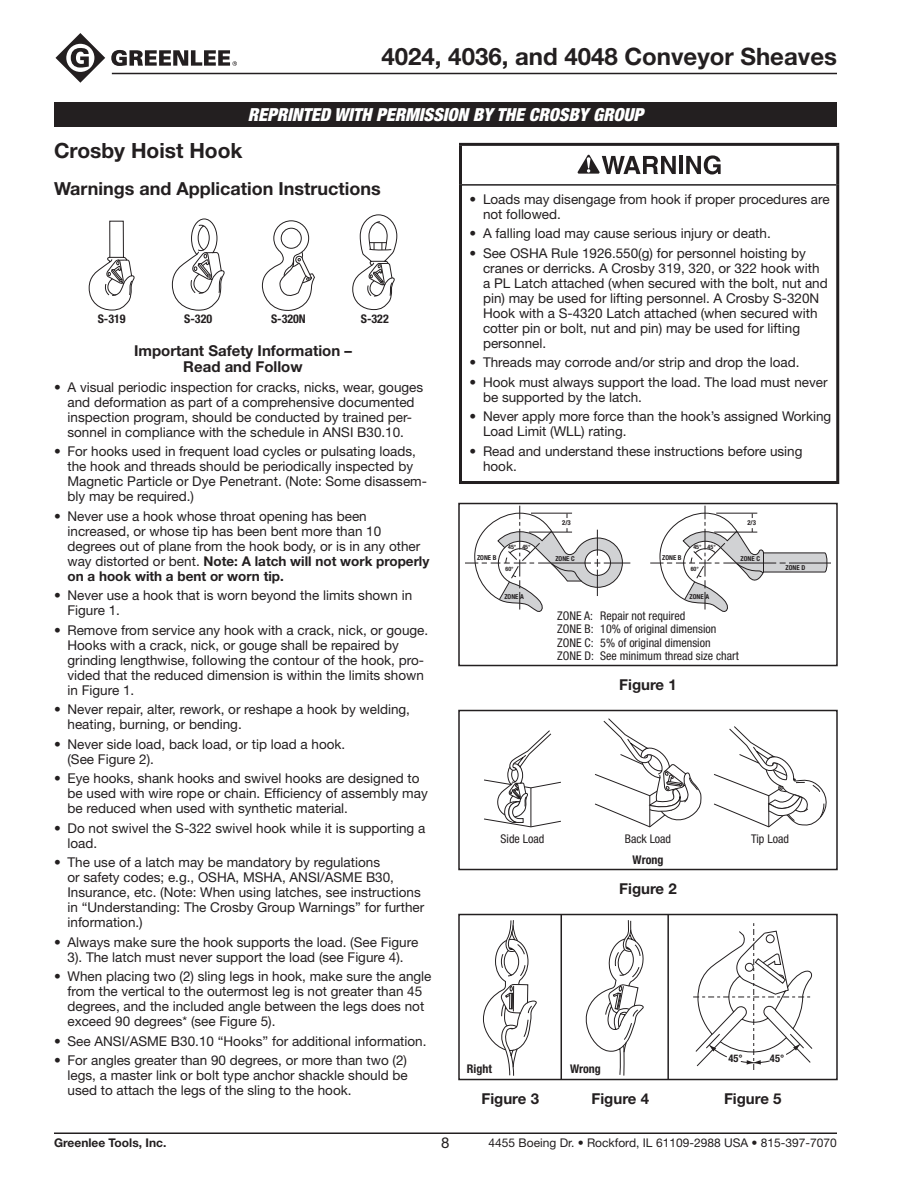
<style>
.page{position:relative;width:918px;height:1188px;background:#fff}
.page>*{position:absolute;margin:0;border:0;box-sizing:border-box;transform-origin:0 0}
.t1{font:700 24px "Helvetica Neue LT Std";color:#231f20}
.Subhead___Head{font:700 21px "Helvetica Neue LT Std";color:#231f20}
.reprinted{font:italic 900 condensed 18px "Helvetica Neue LT Std";color:#fff}
.Subhead1{font:700 18px "Helvetica Neue LT Std";color:#231f20}
.Subsubhead_C{font:700 15px/16.5px "Helvetica Neue LT Std";color:#231f20;text-align:center}
.Subsubhead{font:700 15px "Helvetica Neue LT Std";color:#231f20}
.t2{font:15px "Helvetica Neue LT Std";color:#231f20}
.t3{font:13.5px/15px "Helvetica Neue LT Std";color:#231f20}
.t4{font:condensed 12px/13.5px "Helvetica Neue LT Std";color:#231f20}
.t5{font:12px "Helvetica Neue LT Std";color:#231f20}
.t6{font:700 condensed 12px "Helvetica Neue LT Std";color:#231f20}
.t7{font:700 12px "Helvetica Neue LT Std";color:#231f20}
.t8{font:700 condensed 10.5px "Helvetica Neue LT Std";color:#231f20}
.t9{font:700 condensed 6.75px "Helvetica Neue LT Std";color:#231f20}
.t10{font:700 condensed 6px "Helvetica Neue LT Std";color:#231f20}
.s1{font-weight:700}
</style>
<div class="page">
<svg style="left:56px;top:33px;width:49px;height:50px"></svg>
<svg style="left:111px;top:50px;width:126px;height:16px"></svg>
<hr style="left:112px;top:73px;width:725px;height:1px;background:#231f20">
<hr style="left:54px;top:1132px;width:783px;height:2px;background:#231f20">
<div style="left:54px;top:102px;width:783px;height:25px;background:#231f20"></div>
<svg style="left:88px;top:220px;width:47px;height:91px"></svg>
<svg style="left:172px;top:218px;width:53px;height:93px"></svg>
<svg style="left:262px;top:220px;width:53px;height:91px"></svg>
<svg style="left:352px;top:214px;width:46px;height:96px"></svg>
<hr style="left:459px;top:143px;width:380px;height:3px;background:#231f20">
<hr style="left:459px;top:146px;width:3px;height:39px;background:#231f20">
<hr style="left:836px;top:146px;width:3px;height:39px;background:#231f20">
<hr style="left:459px;top:185px;width:3px;height:296px;background:#231f20">
<hr style="left:836px;top:185px;width:3px;height:296px;background:#231f20">
<hr style="left:459px;top:481px;width:380px;height:3px;background:#231f20">
<hr style="left:462px;top:184px;width:374px;height:2px;background:#231f20">
<hr style="left:679px;top:156px;width:4px;height:18px;background:#231f20">
<svg style="left:686px;top:155px;width:35px;height:20px"></svg>
<svg style="left:578px;top:155px;width:98px;height:19px"></svg>
<svg style="left:465px;top:506px;width:165px;height:106px"></svg>
<hr style="left:789px;top:563px;width:42px;height:1px;background:#231f20">
<svg style="left:650px;top:506px;width:178px;height:106px"></svg>
<div style="left:458px;top:503px;width:380px;height:163px;border:2px solid #231f20"></div>
<div style="left:458px;top:710px;width:380px;height:160px;border:2px solid #231f20"></div>
<svg style="left:484px;top:730px;width:77px;height:98px"></svg>
<svg style="left:595px;top:718px;width:106px;height:110px"></svg>
<svg style="left:714px;top:726px;width:113px;height:102px"></svg>
<svg style="left:483px;top:920px;width:54px;height:156px"></svg>
<svg style="left:585px;top:920px;width:59px;height:156px"></svg>
<svg style="left:693px;top:923px;width:120px;height:147px"></svg>
<div style="left:458px;top:914px;width:380px;height:166px;border:2px solid #231f20"></div>
<hr style="left:667px;top:915px;width:2px;height:165px;background:#231f20">
<hr style="left:561px;top:915px;width:1px;height:165px;background:#231f20">
<h1 class="t1" style="left:382px;top:42px;width:457px">4024, 4036, and 4048 Conveyor Sheaves</h1>
<p class="reprinted" style="left:248px;top:103px;width:397px">REPRINTED WITH PERMISSION BY THE CROSBY GROUP</p>
<p class="Subhead___Head" style="left:54px;top:137px;width:190px">Crosby Hoist Hook</p>
<p class="Subhead1" style="left:54px;top:178px;width:328px">Warnings and Application Instructions</p>
<p class="t6" style="left:98px;top:311px;width:29px">S-319</p>
<p class="t6" style="left:184px;top:311px;width:29px">S-320</p>
<p class="t6" style="left:271px;top:311px;width:36px">S-320N</p>
<p class="t6" style="left:361px;top:311px;width:29px">S-322</p>
<p class="Subsubhead_C" style="left:134px;top:342px;width:219px">Important Safety Information –<br>Read and Follow</p>
<p class="t3" style="left:54px;top:379px;width:371px;text-align:center">• A visual periodic inspection for cracks, nicks, wear, gouges and deformation as part of a comprehensive documented inspection program, should be conducted by trained per&shy;sonnel in compliance with the schedule in ANSI B30.10.</p>
<p class="t3" style="left:68px;top:444px;width:361px;text-indent:-14px">• For hooks used in frequent load cycles or pulsating loads, the hook and threads should be periodically inspected by Magnetic Particle or Dye Penetrant. (Note: Some disassem&shy;bly may be required.)</p>
<p class="t3" style="left:68px;top:508px;width:363px;text-indent:-14px">• Never use a hook whose throat opening has been increased, or whose tip has been bent more than 10 degrees out of plane from the hook body, or is in any other way distorted or bent. <span class="s1">Note: A latch will not work properly on a hook with a bent or worn tip.</span></p>
<p class="t3" style="left:68px;top:588px;width:346px;text-indent:-14px">• Never use a hook that is worn beyond the limits shown in<br>Figure 1.</p>
<p class="t3" style="left:68px;top:622px;width:362px;text-indent:-14px">• Remove from service any hook with a crack, nick, or gouge.<br>Hooks with a crack, nick, or gouge shall be repaired by grinding lengthwise, following the contour of the hook, pro&shy;vided that the reduced dimension is within the limits shown in Figure 1.</p>
<p class="t3" style="left:68px;top:702px;width:344px;text-indent:-14px">• Never repair, alter, rework, or reshape a hook by welding, heating, burning, or bending.</p>
<p class="t3" style="left:68px;top:736px;width:279px;text-indent:-14px">• Never side load, back load, or tip load a hook. (See Figure 2).</p>
<p class="t3" style="left:68px;top:771px;width:362px;text-indent:-14px">• Eye hooks, shank hooks and swivel hooks are designed to be used with wire rope or chain. Efficiency of assembly may be reduced when used with synthetic material.</p>
<p class="t3" style="left:68px;top:820px;width:359px;text-indent:-14px">• Do not swivel the S-322 swivel hook while it is supporting a load.</p>
<p class="t3" style="left:68px;top:855px;width:358px;text-indent:-14px">• The use of a latch may be mandatory by regulations<br>or safety codes; e.g., OSHA, MSHA, ANSI/ASME B30, Insurance, etc. (Note: When using latches, see instructions in “Understanding: The Crosby Group Warnings” for further information.)</p>
<p class="t3" style="left:54px;top:934px;width:366px;text-align:center">• Always make sure the hook supports the load. (See Figure<br>3). The latch must never support the load (see Figure 4).</p>
<p class="t3" style="left:68px;top:969px;width:366px;text-indent:-14px">• When placing two (2) sling legs in hook, make sure the angle from the vertical to the outermost leg is not greater than 45 degrees, and the included angle between the legs does not exceed 90 degrees* (see Figure 5).</p>
<p class="t3" style="left:54px;top:1033px;width:374px">• See ANSI/ASME B30.10 “Hooks” for additional information.</p>
<p class="t3" style="left:68px;top:1053px;width:342px;text-align:justify;text-indent:-14px">• For angles greater than 90 degrees, or more than two (2) legs, a master link or bolt type anchor shackle should be used to attach the legs of the sling to the hook.</p>
<p class="t3" style="left:483px;top:191px;width:348px;text-indent:-14px">• Loads may disengage from hook if proper procedures are not followed.</p>
<p class="t3" style="left:470px;top:226px;width:303px">• A falling load may cause serious injury or death.</p>
<p class="t3" style="left:483px;top:245px;width:346px;text-indent:-14px">• See OSHA Rule 1926.550(g) for personnel hoisting by cranes or derricks. A Crosby 319, 320, or 322 hook with a PL Latch attached (when secured with the bolt, nut and pin) may be used for lifting personnel. A Crosby S-320N Hook with a S-4320 Latch attached (when secured with cotter pin or bolt, nut and pin) may be used for lifting personnel.</p>
<p class="t3" style="left:470px;top:355px;width:332px">• Threads may corrode and/or strip and drop the load.</p>
<p class="t3" style="left:483px;top:374px;width:346px;text-indent:-14px">• Hook must always support the load. The load must never be supported by the latch.</p>
<p class="t3" style="left:483px;top:409px;width:350px;text-indent:-14px">• Never apply more force than the hook’s assigned Working<br>Load Limit (WLL) rating.</p>
<p class="t3" style="left:483px;top:443px;width:321px;text-indent:-14px">• Read and understand these instructions before using hook.</p>
<p class="t9" style="left:477px;top:553px;width:21px">ZONE B</p>
<p class="t10" style="left:508px;top:543px;width:24px">45° 45°</p>
<p class="t10" style="left:506px;top:565px;width:10px">60°</p>
<p class="t9" style="left:504px;top:593px;width:21px">ZONE A</p>
<p class="t9" style="left:562px;top:519px;width:10px">2/3</p>
<p class="t9" style="left:555px;top:555px;width:21px">ZONE C</p>
<p class="t9" style="left:662px;top:553px;width:21px">ZONE B</p>
<p class="t10" style="left:693px;top:543px;width:24px">45° 45°</p>
<p class="t10" style="left:691px;top:565px;width:10px">60°</p>
<p class="t9" style="left:690px;top:593px;width:21px">ZONE A</p>
<p class="t9" style="left:747px;top:519px;width:10px">2/3</p>
<p class="t9" style="left:741px;top:555px;width:21px">ZONE C</p>
<p class="t4" style="left:557px;top:609px;width:183px">ZONE A: Repair not required<br>ZONE B: 10% of original dimension<br>ZONE C: 5% of original dimension<br>ZONE D: See minimum thread size chart</p>
<p class="Subsubhead_C" style="left:619px;top:676px;width:59px">Figure 1</p>
<p class="t9" style="left:786px;top:564px;width:21px">ZONE D</p>
<p class="t4" style="left:501px;top:832px;width:45px">Side Load</p>
<p class="t4" style="left:625px;top:828px;width:48px;line-height:20.7px;text-align:center">Back Load<br><span class="s1">Wrong</span></p>
<p class="t4" style="left:751px;top:832px;width:39px">Tip Load</p>
<p class="Subsubhead_C" style="left:619px;top:880px;width:59px">Figure 2</p>
<p class="t8" style="left:728px;top:1052px;width:16px">45°</p>
<p class="t8" style="left:770px;top:1052px;width:16px">45°</p>
<p class="t6" style="left:467px;top:1061px;width:27px">Right</p>
<p class="t6" style="left:570px;top:1061px;width:32px">Wrong</p>
<p class="Subsubhead" style="left:482px;top:1089px;width:59px">Figure 3</p>
<p class="Subsubhead" style="left:592px;top:1089px;width:59px">Figure 4</p>
<p class="Subsubhead" style="left:724px;top:1089px;width:59px">Figure 5</p>
<p class="t7" style="left:54px;top:1135px;width:114px">Greenlee Tools, Inc.</p>
<p class="t2" style="left:441px;top:1134px;width:10px">8</p>
<p class="t5" style="left:489px;top:1136px;width:350px">4455 Boeing Dr. • Rockford, IL 61109-2988 USA • 815-397-7070</p>
</div>
